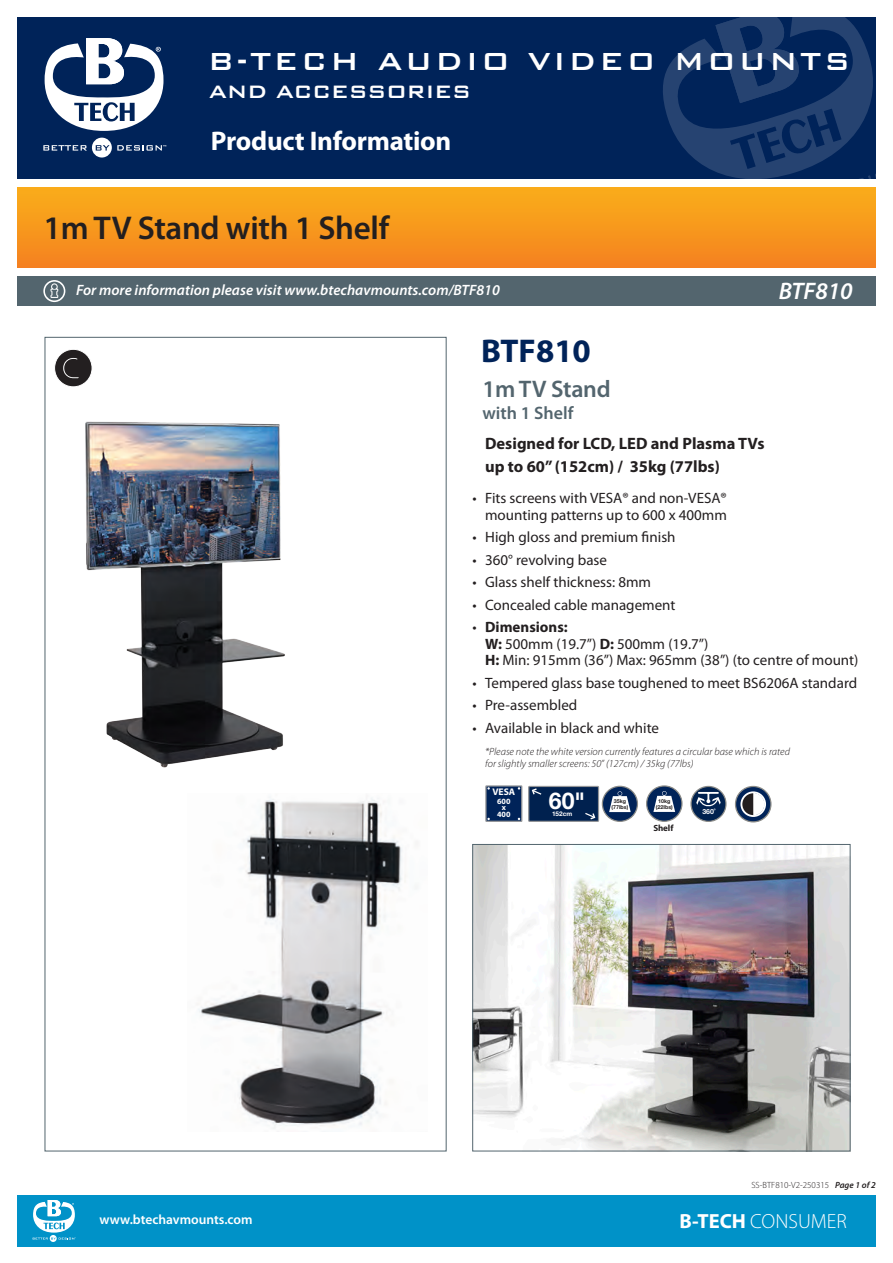
<style>
.page{position:relative;width:893px;height:1263px;background:#fff}
.page>*{position:absolute;margin:0;border:0;box-sizing:border-box;transform-origin:0 0}
.t1{font:500 33px "Bank Gothic BT";letter-spacing:.08em;color:#fff}
.t2{font:600 33px "Myriad Pro";letter-spacing:-.01em;color:#231f20}
.t3{font:700 33px "Myriad Pro";color:#002359}
.t4{font:700 27px "Myriad Pro";letter-spacing:-.01em;color:#fff}
.t5{font:500 24px "Bank Gothic BT";letter-spacing:-.02em;color:#fff}
.t6{font:600 24px "Myriad Pro";letter-spacing:-.01em;color:#53656e}
.t7{font:italic 600 24px "Myriad Pro";color:#fff}
.t8{font:700 23.1px "Helvetica Neue";color:#fff}
.t9{font:300 20.55px "Myriad Pro";color:#fff}
.t10{font:600 18px "Myriad Pro";color:#53656e}
.t11{font:700 16.5px/22.5px "Myriad Pro";color:#231f20}
.t12{font:15px/16.5px "Myriad Pro";color:#231f20;text-align:right}
.t13{font:italic 600 15px "Myriad Pro";color:#fff}
.t14{font:600 13.5px "Myriad Pro";color:#fff}
.t15{font:italic 300 10.5px/12px "Myriad Pro";color:#231f20}
.t16{font:700 9.6px "Myriad Pro";color:#fff}
.t17{font:300 9px "Myriad Pro";color:#231f20}
.t18{font:700 9px "Myriad Pro";letter-spacing:-.01em;color:#231f20}
.t19{font:700 8.1px/6.4px "Myriad Pro";color:#fff;text-align:center}
.t20{font:700 6.9px "Helvetica Neue";color:#fff}
.t21{font:700 6.45px "Helvetica Neue";color:#fff}
.t22{font:700 5.4px "Helvetica Neue";color:#231f20}
.s1{font-weight:700}
.s2{font-weight:600;font-style:italic}
</style>
<div class="page">
<div style="left:17px;top:1195px;width:859px;height:51px;background:#0092c8"></div>
<svg style="left:33px;top:1200px;width:43px;height:42px"></svg>
<div style="left:55px;top:349px;width:37px;height:38px;background:#231f20;border-radius:50%"></div>
<div style="left:54px;top:349px;width:38px;height:38px;border:1px solid #fff;border-radius:50%"></div>
<svg style="left:63px;top:358px;width:16px;height:20px"></svg>
<div style="left:17px;top:17px;width:859px;height:162px;background:#002359"></div>
<svg style="left:663px;top:17px;width:213px;height:162px"></svg>
<svg style="left:44px;top:38px;width:119px;height:93px"></svg>
<svg style="left:43px;top:138px;width:123px;height:20px"></svg>
<div style="left:17px;top:187px;width:859px;height:81px;background:linear-gradient(to bottom,#faae1a,#f58120)"></div>
<div style="left:17px;top:276px;width:859px;height:30px;background:#53656e"></div>
<svg style="left:43px;top:280px;width:22px;height:22px"></svg>
<svg style="left:747px;top:1130px;width:104px;height:22px"></svg>
<img style="left:197px;top:797px;width:221px;height:332px">
<img style="left:474px;top:846px;width:374px;height:303px">
<div style="left:472px;top:844px;width:378px;height:307px;border:1px solid #53656e"></div>
<div style="left:486px;top:786px;width:36px;height:35px;background:#002359"></div>
<div style="left:485px;top:785px;width:37px;height:37px;border:1px solid #939598"></div>
<svg style="left:602px;top:786px;width:35px;height:35px"></svg>
<div style="left:602px;top:786px;width:36px;height:36px;border:1px solid #8b8b87;border-radius:50%"></div>
<svg style="left:609px;top:791px;width:22px;height:21px"></svg>
<div style="left:529px;top:786px;width:69px;height:35px;background:#00214f"></div>
<div style="left:528px;top:786px;width:71px;height:36px;border:1px solid #939598"></div>
<svg style="left:532px;top:788px;width:63px;height:31px"></svg>
<div style="left:691px;top:786px;width:35px;height:35px;background:#00214f;border-radius:50%"></div>
<div style="left:690px;top:786px;width:37px;height:36px;border:1px solid #8b8b87;border-radius:50%"></div>
<svg style="left:696px;top:792px;width:25px;height:15px"></svg>
<svg style="left:647px;top:786px;width:35px;height:35px"></svg>
<div style="left:646px;top:785px;width:37px;height:37px;border:1px solid #8b8b87;border-radius:50%"></div>
<svg style="left:653px;top:791px;width:22px;height:21px"></svg>
<svg style="left:735px;top:786px;width:36px;height:36px"></svg>
<div style="left:735px;top:786px;width:36px;height:36px;border:1px solid #8b8b87;border-radius:50%"></div>
<svg style="left:741px;top:793px;width:24px;height:23px"></svg>
<div style="left:740px;top:791px;width:26px;height:26px;border:2px solid #fff;border-radius:50%"></div>
<img style="left:44px;top:417px;width:241px;height:357px">
<h1 class="t1" style="left:208px;top:43px;width:644px">B-TECH AUDIO VIDEO MOUNTS</h1>
<h3 class="t5" style="left:209px;top:78px;width:264px">AND ACCESSORIES</h3>
<h2 class="t4" style="left:211px;top:124px;width:242px">Product Information</h2>
<p class="t2" style="left:43px;top:207px;width:347px">1m TV Stand with 1 Shelf</p>
<p class="t13" style="left:76px;top:281px;width:425px">For more information please visit www.btechavmounts.com/BTF810</p>
<p class="t7" style="left:779px;top:276px;width:76px">BTF810</p>
<p class="t3" style="left:481px;top:329px;width:111px">BTF810</p>
<p class="t6" style="left:482px;top:374px;width:130px">1m TV Stand</p>
<p class="t10" style="left:482px;top:401px;width:93px">with 1 Shelf</p>
<p class="t11" style="left:485px;top:432px;width:281px">Designed for LCD, LED and Plasma TVs up to 60” (152cm) / 35kg (77lbs)</p>
<p class="t12" style="left:473px;top:490px;width:256px">• Fits screens with VESA® and non-VESA® mounting patterns up to 600 x 400mm</p>
<p class="t12" style="left:473px;top:529px;width:204px">• High gloss and premium finish</p>
<p class="t12" style="left:473px;top:551px;width:136px">• 360° revolving base</p>
<p class="t12" style="left:473px;top:574px;width:180px">• Glass shelf thickness: 8mm</p>
<p class="t12" style="left:473px;top:596px;width:204px">• Concealed cable management</p>
<p class="t12" style="left:485px;top:619px;width:375px;text-align:left;text-indent:-12px">• <span class="s1">Dimensions:<br>W:</span> 500mm (19.7”) <span class="s1">D:</span> 500mm (19.7”)<br><span class="s1">H:</span> Min: 915mm (36”) Max: 965mm (38”) (to centre of mount)</p>
<p class="t12" style="left:473px;top:674px;width:386px">• Tempered glass base toughened to meet BS6206A standard</p>
<p class="t12" style="left:473px;top:697px;width:106px">• Pre-assembled</p>
<p class="t12" style="left:473px;top:719px;width:188px">• Available in black and white</p>
<p class="t15" style="left:485px;top:746px;width:306px">*Please note the white version currently features a circular base which is rated for slightly smaller screens: 50” (127cm) / 35kg (77lbs)</p>
<p class="t16" style="left:492px;top:786px;width:24px">VESA</p>
<p class="t19" style="left:497px;top:797px;width:15px">600</p>
<p class="t19" style="left:497px;top:804px;width:15px">x<br>400</p>
<p class="t8" style="left:549px;top:786px;width:38px">60"</p>
<p class="t22" style="left:614px;top:798px;width:14px">35kg</p>
<p class="t22" style="left:658px;top:798px;width:14px">10kg</p>
<p class="t22" style="left:656px;top:803px;width:18px">(22Ibs)</p>
<p class="t22" style="left:611px;top:803px;width:18px">(77Ibs)</p>
<p class="t21" style="left:552px;top:809px;width:22px">152cm</p>
<p class="t20" style="left:702px;top:808px;width:15px">360˚</p>
<p class="t18" style="left:653px;top:822px;width:22px">Shelf</p>
<p class="t17" style="left:751px;top:1179px;width:126px">SS-BTF810-V2-250315 <span class="s2">Page 1 of 2</span></p>
<p class="t14" style="left:100px;top:1211px;width:155px">www.btechavmounts.com</p>
<h3 class="t9" style="left:679px;top:1209px;width:169px"><span class="s1">B-TECH</span> CONSUMER</h3>
</div>
